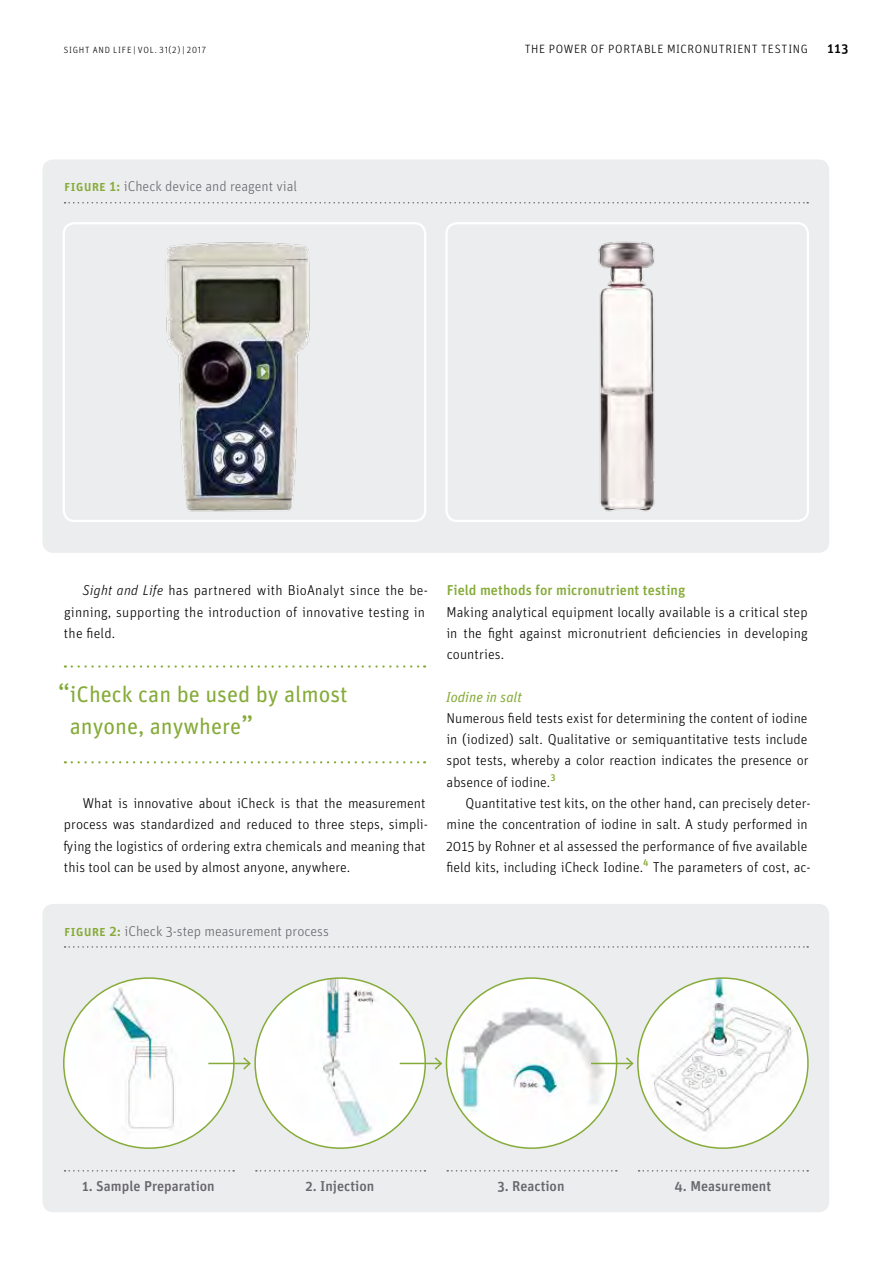
<style>
.page{position:relative;width:893px;height:1263px;background:#fff}
.page>*{position:absolute;margin:0;border:0;box-sizing:border-box;transform-origin:0 0}
.t1{font:22.5px/32px "Unit Pro";color:#86ab39}
.t2{font:300 14.25px/21.3px "Unit Pro";color:#000}
.t3{font:300 14.25px "Unit Pro";color:#68676c}
.t4{font:500 14.25px "Unit Pro";color:#68676c}
.t5{font:500 14.25px "Unit Pro";letter-spacing:.005em;color:#86ab39}
.t6{font:italic 14.25px "Unit Pro";color:#86ab39}
.t7{font:500 13.5px "Unit Pro";color:#000}
.t8{font:300 12px "Unit Pro";letter-spacing:.05em;color:#000}
.t9{font:300 9px "Unit Pro";letter-spacing:.085em;color:#000}
.s1{font-weight:500;color:#86ab39}
.s2{font-style:italic}
.s3{font-size:27px}
</style>
<div class="page">
<div style="left:43px;top:904px;width:786px;height:308px;background:#ecedee;border-radius:11px"></div>
<svg style="left:72px;top:665px;width:353px;height:3px"></svg>
<svg style="left:72px;top:761px;width:353px;height:2px"></svg>
<div style="left:43px;top:159px;width:786px;height:394px;background:#ecedee;border-radius:11px"></div>
<svg style="left:65px;top:202px;width:743px;height:1px"></svg>
<svg style="left:65px;top:946px;width:743px;height:2px"></svg>
<svg style="left:64px;top:978px;width:170px;height:170px"></svg>
<img style="left:71px;top:978px;width:155px;height:170px">
<img style="left:446px;top:978px;width:171px;height:170px;border-radius:85px">
<img style="left:641px;top:980px;width:164px;height:168px">
<div style="left:255px;top:978px;width:170px;height:170px;background:#fff;border-radius:50%"></div>
<img style="left:270px;top:978px;width:142px;height:164px">
<svg style="left:65px;top:1170px;width:169px;height:1px"></svg>
<svg style="left:256px;top:1170px;width:169px;height:1px"></svg>
<svg style="left:447px;top:1170px;width:170px;height:1px"></svg>
<svg style="left:639px;top:1170px;width:169px;height:1px"></svg>
<hr style="left:208px;top:1063px;width:42px;height:1px;background:#86ab39">
<svg style="left:242px;top:1057px;width:9px;height:13px"></svg>
<hr style="left:400px;top:1063px;width:41px;height:1px;background:#86ab39">
<svg style="left:433px;top:1057px;width:9px;height:13px"></svg>
<hr style="left:591px;top:1063px;width:41px;height:1px;background:#86ab39">
<svg style="left:624px;top:1057px;width:10px;height:13px"></svg>
<img style="left:448px;top:225px;width:358px;height:294px">
<div style="left:445px;top:222px;width:364px;height:300px;border:2px solid #fff;border-radius:11px"></div>
<img style="left:66px;top:225px;width:357px;height:294px">
<div style="left:63px;top:222px;width:363px;height:300px;border:2px solid #fff;border-radius:11px"></div>
<p class="t9" style="left:64px;top:44px;width:144px">SIGHT AND LIFE | VOL. 31(2) | 2017</p>
<p class="t8" style="left:525px;top:41px;width:285px">THE POWER OF PORTABLE MICRONUTRIENT TESTING</p>
<p class="t7" style="left:828px;top:39px;width:22px">113</p>
<p class="t3" style="left:64px;top:177px;width:234px"><span class="s1">figure 1:</span> iCheck device and reagent vial</p>
<p class="t2" style="left:64px;top:579px;width:365px;text-indent:19px"><span class="s2">Sight and Life</span> has partnered with BioAnalyt since the be&shy;ginning, supporting the introduction of innovative testing in the field.</p>
<h1 class="t1" style="left:70px;top:677px;width:279px;text-indent:-12px"><span class="s3">“</span>iCheck can be used by almost anyone, anywhere<span class="s3">”</span></h1>
<p class="t2" style="left:64px;top:792px;width:366px;text-indent:19px">What is innovative about iCheck is that the measurement process was standardized and reduced to three steps, simpli&shy;fying the logistics of ordering extra chemicals and meaning that this tool can be used by almost anyone, anywhere.</p>
<p class="t5" style="left:447px;top:580px;width:240px">Field methods for micronutrient testing</p>
<p class="t2" style="left:446px;top:601px;width:363px;text-align:justify">Making analytical equipment locally available is a critical step in the fight against micronutrient deficiencies in developing countries.</p>
<p class="t6" style="left:446px;top:687px;width:77px">Iodine in salt</p>
<p class="t2" style="left:446px;top:707px;width:364px;text-align:justify">Numerous field tests exist for determining the content of iodine in (iodized) salt. Qualitative or semiquantitative tests include spot tests, whereby a color reaction indicates the presence or absence of iodine.<sup>3</sup></p>
<p class="t2" style="left:446px;top:792px;width:366px;text-indent:20px">Quantitative test kits, on the other hand, can precisely deter&shy;mine the concentration of iodine in salt. A study performed in 2015 by Rohner et al assessed the performance of five available field kits, including iCheck Iodine.<sup>4</sup> The parameters of cost, ac-</p>
<p class="t3" style="left:64px;top:921px;width:266px"><span class="s1">figure 2:</span> iCheck 3-step measurement process</p>
<p class="t4" style="left:82px;top:1175px;width:134px">1. Sample Preparation</p>
<p class="t4" style="left:305px;top:1175px;width:70px">2. Injection</p>
<p class="t4" style="left:497px;top:1175px;width:69px">3. Reaction</p>
<p class="t4" style="left:674px;top:1175px;width:98px">4. Measurement</p>
</div>
